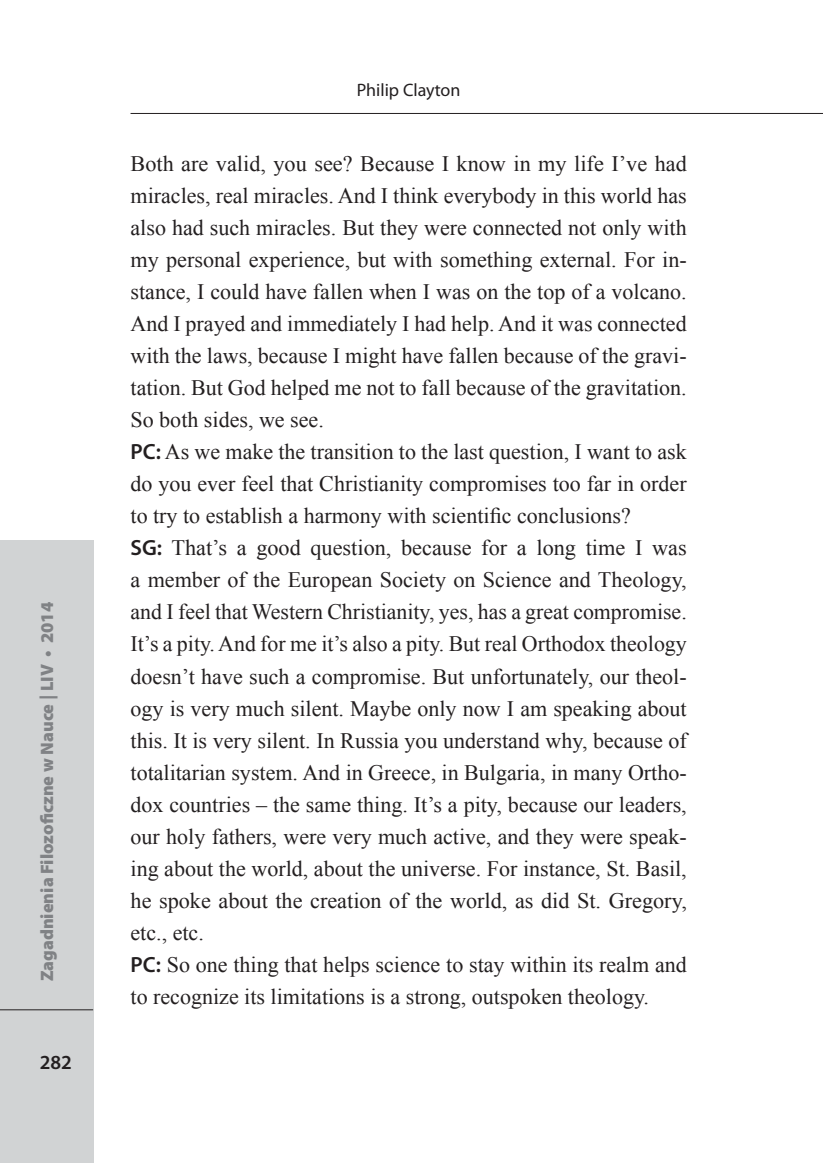
<style>
.page{position:relative;width:823px;height:1163px;background:#fff}
.page>*{position:absolute;margin:0;border:0;box-sizing:border-box;transform-origin:0 0}
.Tekst_bez_akapitu{font:22px/32px "Times New Roman";color:#231f20;text-align:justify}
.t1{font:600 20px "Myriad Pro";color:#231f20}
.t2{font:900 18px "Myriad Pro";color:#808285}
.t3{font:18px "Myriad Pro";color:#231f20}
.s1{font-family:"Myriad Pro";font-weight:600}
</style>
<div class="page">
<div style="left:0;top:540px;width:93px;height:622px;background:#d1d3d4"></div>
<hr style="left:130px;top:113px;width:692px;height:1px;background:#231f20">
<hr style="left:0;top:1009px;width:93px;height:1px;background:#231f20">
<p class="t2" style="left:35px;top:981px;width:381px;rotate:-90deg">Zagadnienia Filozoficzne w Nauce | LIV • 2014</p>
<p class="t1" style="left:40px;top:1049px;width:34px">282</p>
<p class="t3" style="left:356px;top:79px;width:105px">Philip Clayton</p>
<p class="Tekst_bez_akapitu" style="left:130px;top:147px;width:557px">Both are valid, you see? Because I know in my life I’ve had miracles, real miracles. And I think everybody in this world has also had such miracles. But they were connected not only with my personal experience, but with something external. For in&shy;stance, I could have fallen when I was on the top of a volcano.<br>And I prayed and immediately I had help. And it was connected with the laws, because I might have fallen because of the gravi&shy;tation. But God helped me not to fall because of the gravitation.<br>So both sides, we see.</p>
<p class="Tekst_bez_akapitu" style="left:130px;top:435px;width:557px"><span class="s1">PC:</span> As we make the transition to the last question, I want to ask do you ever feel that Christianity compromises too far in order to try to establish a harmony with scientific conclusions?</p>
<p class="Tekst_bez_akapitu" style="left:130px;top:531px;width:557px"><span class="s1">SG:</span> That’s a good question, because for a long time I was a member of the European Society on Science and Theology, and I feel that Western Christianity, yes, has a great compromise.<br>It’s a pity. And for me it’s also a pity. But real Orthodox theology doesn’t have such a compromise. But unfortunately, our theol&shy;ogy is very much silent. Maybe only now I am speaking about this. It is very silent. In Russia you understand why, because of totalitarian system. And in Greece, in Bulgaria, in many Ortho&shy;dox countries – the same thing. It’s a pity, because our leaders, our holy fathers, were very much active, and they were speak&shy;ing about the world, about the universe. For instance, St. Basil, he spoke about the creation of the world, as did St. Gregory, etc., etc.</p>
<p class="Tekst_bez_akapitu" style="left:130px;top:947px;width:557px"><span class="s1">PC:</span> So one thing that helps science to stay within its realm and to recognize its limitations is a strong, outspoken theology.</p>
</div>
